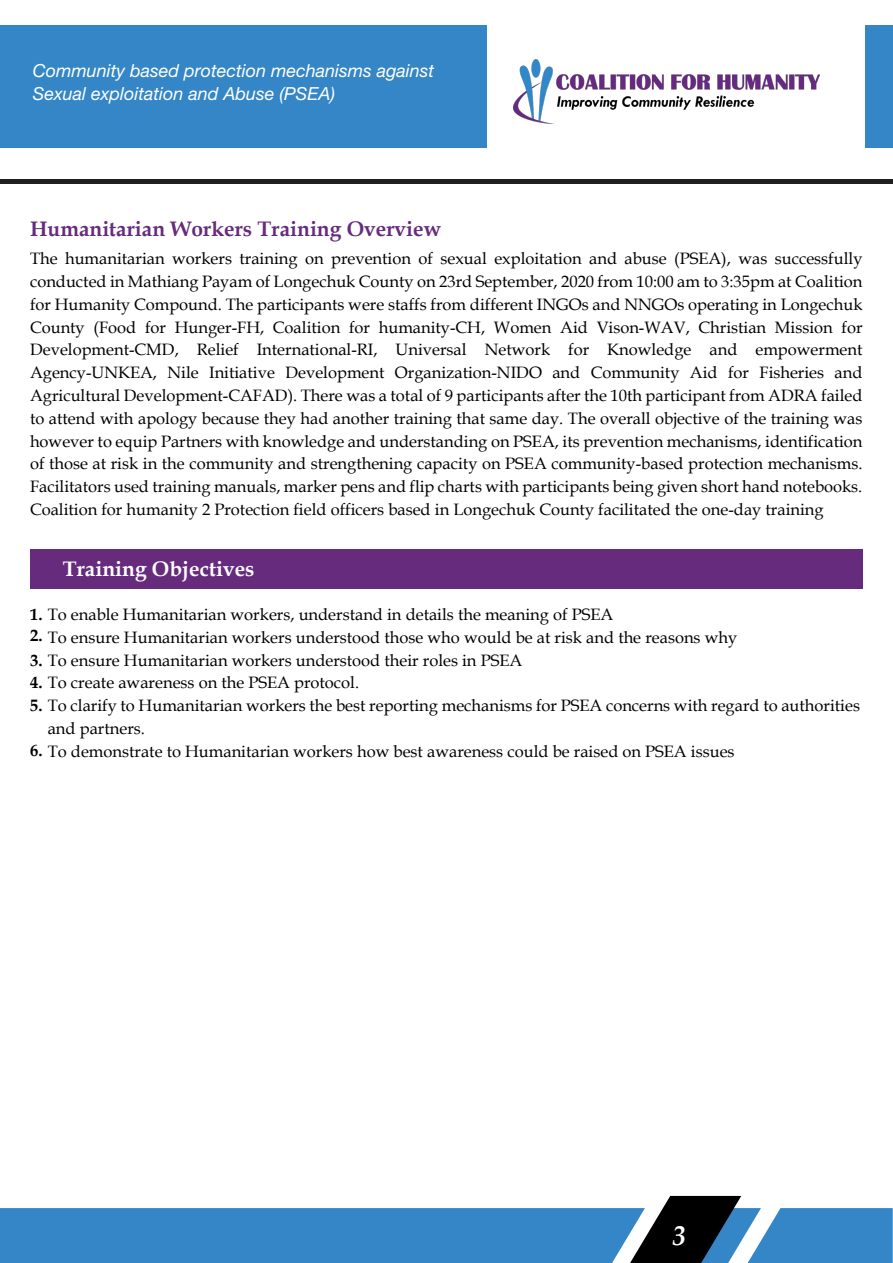
<style>
.page{position:relative;width:893px;height:1263px;background:#fff}
.page>*{position:absolute;margin:0;border:0;box-sizing:border-box;transform-origin:0 0}
.t1{font:italic 700 27px "Book Antiqua";color:#fff}
.t2{font:700 21px "Book Antiqua";color:#662b7d}
.t3{font:700 21px "Book Antiqua";color:#fff}
.t4{font:italic 18px/22.8px "Helvetica Neue LT Std";color:#fff}
.t5{font:16.5px/22.8px "Book Antiqua";color:#000;text-align:justify}
.s1{font-weight:700}
</style>
<div class="page">
<img style="left:514px;top:60px;width:305px;height:64px">
<hr style="left:0;top:180px;width:893px;height:4px;background:#211e1f">
<div style="left:0;top:25px;width:486px;height:123px;background:#3486c7"></div>
<svg style="left:0;top:1196px;width:893px;height:67px"></svg>
<div style="left:866px;top:25px;width:27px;height:123px;background:#3486c7"></div>
<div style="left:30px;top:550px;width:833px;height:39px;background:#662b7d"></div>
<p class="t4" style="left:33px;top:59px;width:403px">Community based protection mechanisms against<br>Sexual exploitation and Abuse (PSEA)</p>
<p class="t2" style="left:30px;top:215px;width:413px">Humanitarian Workers Training Overview</p>
<p class="t5" style="left:30px;top:247px;width:834px">The humanitarian workers training on prevention of sexual exploitation and abuse (PSEA), was successfully conducted in Mathiang Payam of Longechuk County on 23rd September, 2020 from 10:00 am to 3:35pm at Coalition for Humanity Compound. The participants were staffs from different INGOs and NNGOs operating in Longechuk County (Food for Hunger-FH, Coalition for humanity-CH, Women Aid Vison-WAV, Christian Mission for Development-CMD, Relief International-RI, Universal Network for Knowledge and empowerment Agency-UNKEA, Nile Initiative Development Organization-NIDO and Community Aid for Fisheries and Agricultural Development-CAFAD). There was a total of 9 participants after the 10th participant from ADRA failed to attend with apology because they had another training that same day. The overall objective of the training was however to equip Partners with knowledge and understanding on PSEA, its prevention mechanisms, identification of those at risk in the community and strengthening capacity on PSEA community-based protection mechanisms.<br>Facilitators used training manuals, marker pens and flip charts with participants being given short hand notebooks.<br>Coalition for humanity 2 Protection field officers based in Longechuk County facilitated the one-day training</p>
<p class="t3" style="left:63px;top:555px;width:193px">Training Objectives</p>
<p class="t5" style="left:30px;top:603px;width:585px"><span class="s1">1.</span> To enable Humanitarian workers, understand in details the meaning of PSEA</p>
<p class="t5" style="left:30px;top:625px;width:709px"><span class="s1">2.</span> To ensure Humanitarian workers understood those who would be at risk and the reasons why</p>
<p class="t5" style="left:30px;top:648px;width:494px"><span class="s1">3.</span> To ensure Humanitarian workers understood their roles in PSEA</p>
<p class="t5" style="left:30px;top:671px;width:331px"><span class="s1">4.</span> To create awareness on the PSEA protocol.</p>
<p class="t5" style="left:48px;top:694px;width:814px;text-indent:-18px"><span class="s1">5.</span> To clarify to Humanitarian workers the best reporting mechanisms for PSEA concerns with regard to authorities and partners.</p>
<p class="t5" style="left:30px;top:739px;width:706px"><span class="s1">6.</span> To demonstrate to Humanitarian workers how best awareness could be raised on PSEA issues</p>
<h1 class="t1" style="left:672px;top:1217px;width:15px">3</h1>
</div>
